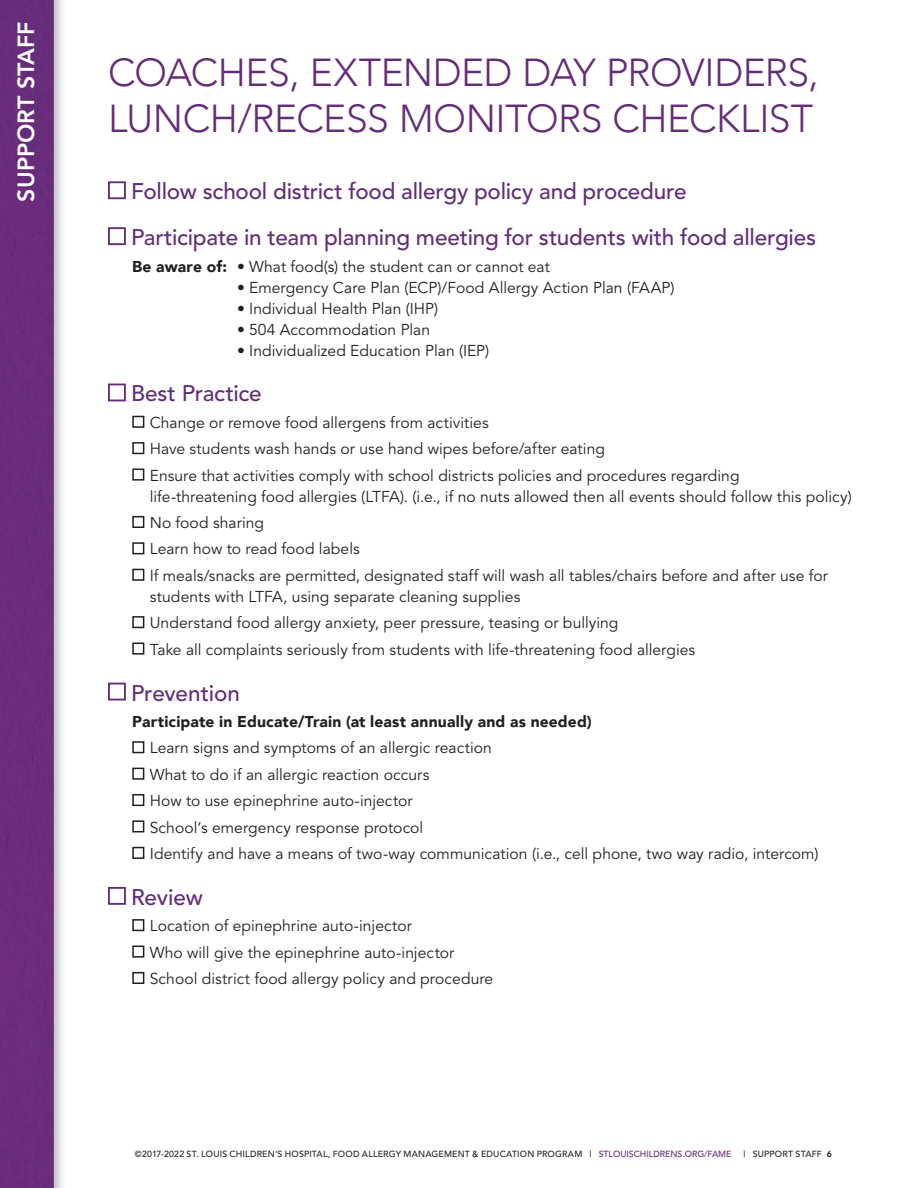
<style>
.page{position:relative;width:918px;height:1188px;background:#fff}
.page>*{position:absolute;margin:0;border:0;box-sizing:border-box;transform-origin:0 0}
.body_header{font:300 39px/46.8px "Avenir";letter-spacing:-.015em;color:#642c79}
.t1{font:800 23.25px "Avenir";color:#fff}
.sub-head{font:500 22.5px "Avenir";letter-spacing:-.01em;color:#642c79}
.checklist_level_2{font:15.6px/21px "Avenir";letter-spacing:.005em;color:#231f20}
.checklist_level_2-2{font:900 15.6px "Avenir";letter-spacing:.01em;color:#231f20}
.t2{font:500 8.85px "Avenir";letter-spacing:.015em;color:#231f20}
.s1{font-weight:900}
.s2{color:#642c79}
.s3{font-weight:800}
</style>
<div class="page">
<div style="left:0;top:0;width:67px;height:1188px;background:#231f20;opacity:.3"></div>
<div style="left:0;top:0;width:54px;height:1188px;background:#6c2c7d"></div>
<div style="left:108px;top:181px;width:18px;height:18px;border:2px solid #642c79"></div>
<div style="left:108px;top:227px;width:18px;height:18px;border:2px solid #642c79"></div>
<div style="left:108px;top:384px;width:18px;height:17px;border:2px solid #642c79"></div>
<div style="left:132px;top:416px;width:12px;height:12px;border:2px solid #231f20"></div>
<div style="left:132px;top:442px;width:12px;height:12px;border:2px solid #231f20"></div>
<div style="left:132px;top:469px;width:12px;height:12px;border:2px solid #231f20"></div>
<div style="left:132px;top:516px;width:12px;height:12px;border:2px solid #231f20"></div>
<div style="left:132px;top:542px;width:12px;height:12px;border:2px solid #231f20"></div>
<div style="left:132px;top:569px;width:12px;height:12px;border:2px solid #231f20"></div>
<div style="left:132px;top:616px;width:12px;height:12px;border:2px solid #231f20"></div>
<div style="left:132px;top:643px;width:12px;height:12px;border:2px solid #231f20"></div>
<div style="left:108px;top:683px;width:18px;height:17px;border:2px solid #642c79"></div>
<div style="left:132px;top:741px;width:12px;height:12px;border:2px solid #231f20"></div>
<div style="left:132px;top:768px;width:12px;height:12px;border:2px solid #231f20"></div>
<div style="left:132px;top:794px;width:12px;height:12px;border:2px solid #231f20"></div>
<div style="left:132px;top:820px;width:12px;height:12px;border:2px solid #231f20"></div>
<div style="left:132px;top:847px;width:12px;height:12px;border:2px solid #231f20"></div>
<div style="left:108px;top:887px;width:18px;height:18px;border:2px solid #642c79"></div>
<div style="left:132px;top:919px;width:12px;height:12px;border:2px solid #231f20"></div>
<div style="left:132px;top:946px;width:12px;height:12px;border:2px solid #231f20"></div>
<div style="left:132px;top:972px;width:12px;height:12px;border:2px solid #231f20"></div>
<h2 class="t1" style="left:12px;top:202px;width:182px;rotate:-90deg">SUPPORT STAFF</h2>
<p class="body_header" style="left:108px;top:49px;width:712px">COACHES, EXTENDED DAY PROVIDERS,<br>LUNCH/RECESS MONITORS CHECKLIST</p>
<p class="sub-head" style="left:131px;top:178px;width:557px">Follow school district food allergy policy and procedure</p>
<p class="sub-head" style="left:131px;top:224px;width:687px">Participate in team planning meeting for students with food allergies</p>
<p class="checklist_level_2" style="left:132px;top:256px;width:419px"><span class="s1">Be aware of:</span> • What food(s) the student can or cannot eat</p>
<p class="checklist_level_2" style="left:237px;top:277px;width:439px">• Emergency Care Plan (ECP)/Food Allergy Action Plan (FAAP)</p>
<p class="checklist_level_2" style="left:237px;top:298px;width:203px">• Individual Health Plan (IHP)</p>
<p class="checklist_level_2" style="left:237px;top:319px;width:195px">• 504 Accommodation Plan</p>
<p class="checklist_level_2" style="left:237px;top:340px;width:254px">• Individualized Education Plan (IEP)</p>
<p class="sub-head" style="left:131px;top:381px;width:132px">Best Practice</p>
<p class="checklist_level_2" style="left:150px;top:412px;width:340px">Change or remove food allergens from activities</p>
<p class="checklist_level_2" style="left:150px;top:439px;width:457px">Have students wash hands or use hand wipes before/after eating</p>
<p class="checklist_level_2" style="left:150px;top:465px;width:703px">Ensure that activities comply with school districts policies and procedures regarding<br>life-threatening food allergies (LTFA). (i.e., if no nuts allowed then all events should follow this policy)</p>
<p class="checklist_level_2" style="left:150px;top:513px;width:116px">No food sharing</p>
<p class="checklist_level_2" style="left:150px;top:539px;width:212px">Learn how to read food labels</p>
<p class="checklist_level_2" style="left:150px;top:565px;width:680px">If meals/snacks are permitted, designated staff will wash all tables/chairs before and after use for students with LTFA, using separate cleaning supplies</p>
<p class="checklist_level_2" style="left:150px;top:613px;width:470px">Understand food allergy anxiety, peer pressure, teasing or bullying</p>
<p class="checklist_level_2" style="left:150px;top:639px;width:547px">Take all complaints seriously from students with life-threatening food allergies</p>
<p class="sub-head" style="left:131px;top:680px;width:110px">Prevention</p>
<p class="checklist_level_2-2" style="left:132px;top:708px;width:461px">Participate in Educate/Train (at least annually and as needed)</p>
<p class="checklist_level_2" style="left:150px;top:738px;width:344px">Learn signs and symptoms of an allergic reaction</p>
<p class="checklist_level_2" style="left:150px;top:764px;width:281px">What to do if an allergic reaction occurs</p>
<p class="checklist_level_2" style="left:150px;top:791px;width:265px">How to use epinephrine auto-injector</p>
<p class="checklist_level_2" style="left:150px;top:817px;width:275px">School‘s emergency response protocol</p>
<p class="checklist_level_2" style="left:150px;top:843px;width:670px">Identify and have a means of two-way communication (i.e., cell phone, two way radio, intercom)</p>
<p class="sub-head" style="left:131px;top:884px;width:73px">Review</p>
<p class="checklist_level_2" style="left:150px;top:916px;width:264px">Location of epinephrine auto-injector</p>
<p class="checklist_level_2" style="left:150px;top:942px;width:306px">Who will give the epinephrine auto-injector</p>
<p class="checklist_level_2" style="left:150px;top:969px;width:345px">School district food allergy policy and procedure</p>
<p class="t2" style="left:135px;top:1149px;width:598px">©2017-2022 ST. LOUIS CHILDREN’S HOSPITAL, FOOD ALLERGY MANAGEMENT &amp; EDUCATION PROGRAM | <span class="s2">STLOUISCHILDRENS.ORG/FAME</span></p>
<p class="t2" style="left:744px;top:1149px;width:90px">| SUPPORT STAFF <span class="s3">6</span></p>
</div>
